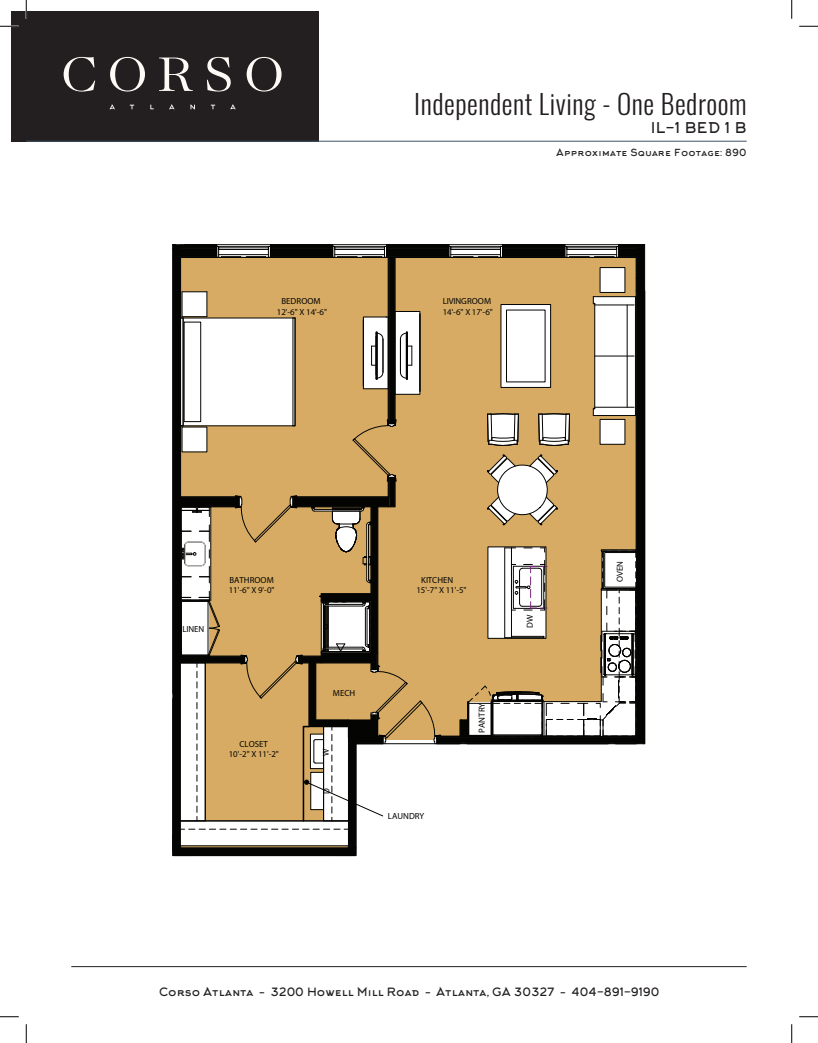
<style>
.page{position:relative;width:818px;height:1043px;background:#fff}
.page>*{position:absolute;margin:0;border:0;box-sizing:border-box;transform-origin:0 0}
.t1{font:300 27.12px "Oswald";letter-spacing:.02em;color:#231f20}
.t2{font:14.62px "Arkhip";color:#231f20}
.t3{font:11.25px "Arkhip";color:#231f20}
.t4{font:9.62px "Arkhip";letter-spacing:.02em;color:#231f20}
.t5{font:8.88px "Arial 18";color:#040503}
.t6{font:8.75px "Arial 18";letter-spacing:-.005em;color:#040503}
</style>
<div class="page">
<div style="left:11px;top:11px;width:308px;height:130px;background:#231f20"></div>
<svg style="left:109px;top:105px;width:6px;height:4px"></svg>
<svg style="left:169px;top:105px;width:5px;height:4px"></svg>
<svg style="left:190px;top:105px;width:5px;height:4px"></svg>
<svg style="left:230px;top:105px;width:6px;height:4px"></svg>
<hr style="left:71px;top:966px;width:675px;height:1px;background:#231f20">
<hr style="left:26px;top:141px;width:720px;height:1px;background:#425465">
<svg style="left:64px;top:57px;width:31px;height:35px"></svg>
<svg style="left:110px;top:57px;width:35px;height:35px"></svg>
<svg style="left:159px;top:58px;width:34px;height:33px"></svg>
<svg style="left:207px;top:57px;width:24px;height:35px"></svg>
<svg style="left:246px;top:57px;width:35px;height:35px"></svg>
<svg style="left:172px;top:244px;width:472px;height:612px"></svg>
<div style="left:488px;top:772px;width:140px;height:66px;background:#fff"></div>
<svg style="left:0;top:25px;width:19px;height:2px"></svg>
<svg style="left:799px;top:25px;width:19px;height:2px"></svg>
<svg style="left:0;top:1016px;width:19px;height:1px"></svg>
<svg style="left:799px;top:1016px;width:19px;height:1px"></svg>
<svg style="left:25px;top:0;width:2px;height:19px"></svg>
<svg style="left:25px;top:1024px;width:2px;height:18px"></svg>
<svg style="left:791px;top:0;width:1px;height:19px"></svg>
<svg style="left:791px;top:1024px;width:1px;height:18px"></svg>
<p class="t5" style="left:281px;top:296px;width:41px">BEDROOM</p>
<p class="t5" style="left:277px;top:306px;width:52px">12'-6" X 14'-6"</p>
<h1 class="t1" style="left:414px;top:83px;width:334px">Independent Living - One Bedroom</h1>
<h2 class="t2" style="left:651px;top:119px;width:97px">IL-1 BED 1 B</h2>
<p class="t4" style="left:556px;top:147px;width:192px">Approximate Square Footage: 890</p>
<p class="t5" style="left:442px;top:296px;width:50px">LIVINGROOM</p>
<p class="t5" style="left:442px;top:306px;width:52px">14'-6" X 17'-6"</p>
<p class="t5" style="left:182px;top:624px;width:23px">LINEN</p>
<p class="t5" style="left:229px;top:574px;width:46px">BATHROOM</p>
<p class="t5" style="left:229px;top:585px;width:47px">11'-6" X 9'-0"</p>
<p class="t5" style="left:239px;top:738px;width:30px">CLOSET</p>
<p class="t5" style="left:229px;top:748px;width:52px">10'-2" X 11'-2"</p>
<p class="t5" style="left:421px;top:574px;width:34px">KITCHEN</p>
<p class="t5" style="left:416px;top:585px;width:52px">15'-7" X 11'-5"</p>
<p class="t5" style="left:333px;top:688px;width:24px">MECH</p>
<p class="t6" style="left:320px;top:755px;width:9px;rotate:-90deg">W</p>
<p class="t6" style="left:321px;top:794px;width:7px;rotate:-90deg">D</p>
<p class="t5" style="left:388px;top:810px;width:38px">LAUNDRY</p>
<p class="t5" style="left:476px;top:732px;width:31px;rotate:-90deg">PANTRY</p>
<p class="t6" style="left:524px;top:628px;width:15px;rotate:-90deg">DW</p>
<p class="t6" style="left:614px;top:582px;width:22px;rotate:-90deg">OVEN</p>
<p class="t3" style="left:159px;top:984px;width:502px">Corso Atlanta – 3200 Howell Mill Road – Atlanta, GA 30327 – 404-891-9190</p>
</div>
